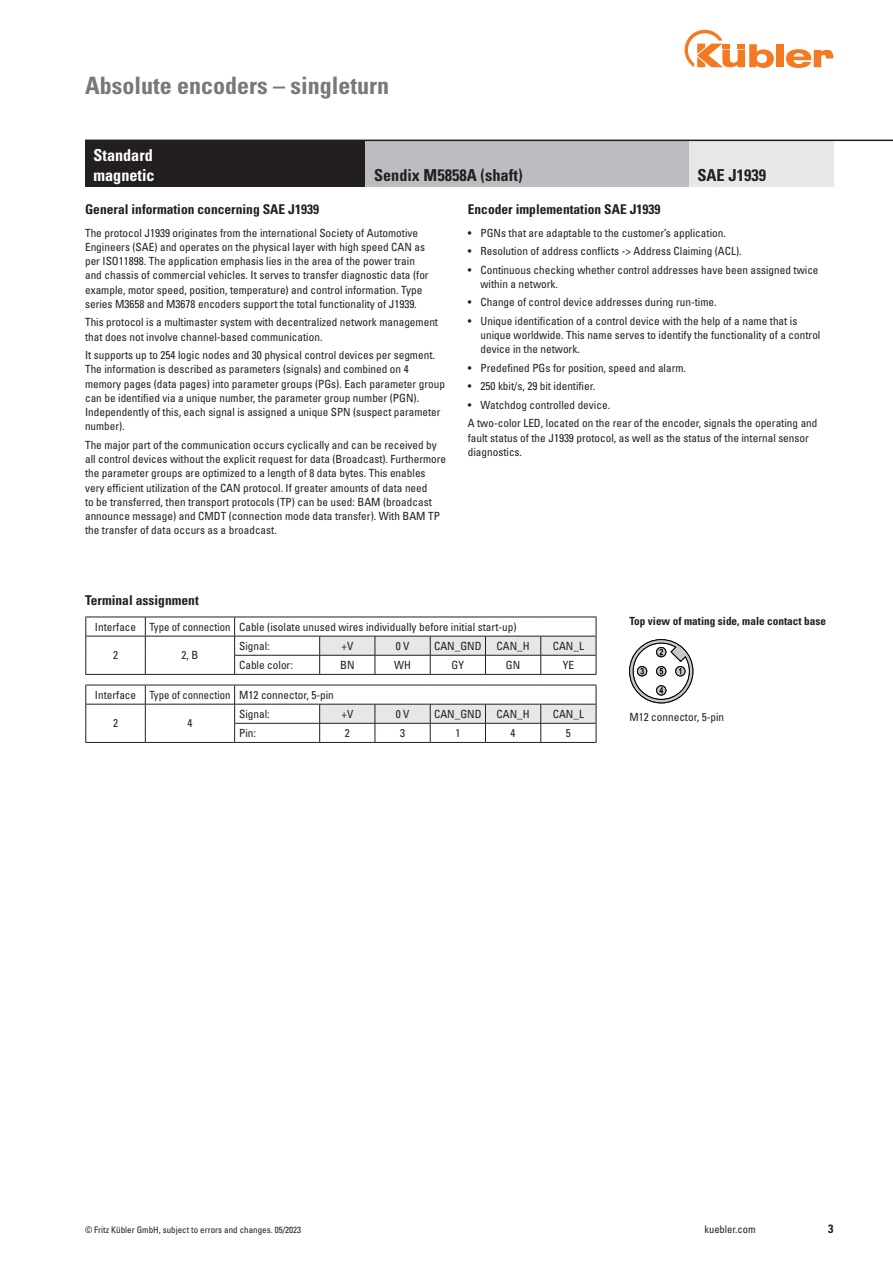
<style>
.page{position:relative;width:893px;height:1263px;background:#fff}
.page>*{position:absolute;margin:0;border:0;box-sizing:border-box;transform-origin:0 0}
.t1{font:700 condensed 24px "Univers LT Std";color:#76787b}
.t2{font:700 condensed 16.5px "Univers LT Std";color:#231f20}
.t3{font:700 condensed 16.5px "Univers LT Std";color:#fff}
.Bestellschlüssel{font:700 condensed 13.5px "Univers LT Std";color:#231f20}
.t4{font:700 condensed 12px "Univers LT Std";color:#231f20}
.Bestellschlüssel-2{font:condensed 11.25px/14.2px "Univers LT Std";color:#231f20}
.Bestellschlüssel-3{font:700 condensed 11.25px "Univers LT Std";color:#231f20}
.Bestellschlüssel-4{font:condensed 11.25px "Univers LT Std";color:#231f20;scale:.95 1}
.t5{font:condensed 10.5px "Univers LT Std";color:#231f20}
.t6{font:condensed 9px "Univers LT Std";color:#231f20}
</style>
<div class="page">
<div style="left:776px;top:44px;width:8px;height:23px;background:#f47921"></div>
<svg style="left:786px;top:49px;width:47px;height:19px"></svg>
<svg style="left:685px;top:30px;width:89px;height:38px"></svg>
<svg style="left:629px;top:639px;width:64px;height:64px"></svg>
<hr style="left:86px;top:636px;width:59px;height:1px;background:#231f20">
<hr style="left:145px;top:636px;width:90px;height:1px;background:#231f20">
<hr style="left:235px;top:636px;width:85px;height:1px;background:#231f20">
<svg style="left:145px;top:618px;width:1px;height:56px"></svg>
<hr style="left:234px;top:655px;width:86px;height:1px;background:#231f20">
<svg style="left:234px;top:618px;width:1px;height:56px"></svg>
<hr style="left:85px;top:617px;width:60px;height:1px;background:#231f20">
<hr style="left:145px;top:617px;width:90px;height:1px;background:#231f20">
<hr style="left:235px;top:617px;width:85px;height:1px;background:#231f20">
<svg style="left:85px;top:617px;width:1px;height:57px"></svg>
<hr style="left:85px;top:674px;width:60px;height:1px;background:#231f20">
<hr style="left:145px;top:674px;width:90px;height:1px;background:#231f20">
<svg style="left:319px;top:617px;width:278px;height:57px"></svg>
<hr style="left:235px;top:674px;width:85px;height:1px;background:#231f20">
<hr style="left:320px;top:674px;width:55px;height:1px;background:#231f20">
<hr style="left:375px;top:674px;width:55px;height:1px;background:#231f20">
<hr style="left:430px;top:674px;width:55px;height:1px;background:#231f20">
<hr style="left:485px;top:674px;width:56px;height:1px;background:#231f20">
<hr style="left:541px;top:674px;width:55px;height:1px;background:#231f20">
<hr style="left:86px;top:704px;width:59px;height:1px;background:#231f20">
<hr style="left:145px;top:704px;width:90px;height:1px;background:#231f20">
<hr style="left:235px;top:704px;width:85px;height:1px;background:#231f20">
<svg style="left:145px;top:686px;width:1px;height:56px"></svg>
<hr style="left:234px;top:723px;width:86px;height:1px;background:#231f20">
<svg style="left:234px;top:686px;width:1px;height:56px"></svg>
<hr style="left:85px;top:685px;width:60px;height:1px;background:#231f20">
<hr style="left:145px;top:685px;width:90px;height:1px;background:#231f20">
<hr style="left:235px;top:685px;width:85px;height:1px;background:#231f20">
<svg style="left:85px;top:685px;width:1px;height:57px"></svg>
<hr style="left:85px;top:742px;width:60px;height:1px;background:#231f20">
<hr style="left:145px;top:742px;width:90px;height:1px;background:#231f20">
<svg style="left:319px;top:685px;width:278px;height:57px"></svg>
<hr style="left:235px;top:742px;width:85px;height:1px;background:#231f20">
<hr style="left:320px;top:742px;width:55px;height:1px;background:#231f20">
<hr style="left:375px;top:742px;width:55px;height:1px;background:#231f20">
<hr style="left:430px;top:742px;width:55px;height:1px;background:#231f20">
<hr style="left:485px;top:742px;width:56px;height:1px;background:#231f20">
<hr style="left:541px;top:742px;width:55px;height:1px;background:#231f20">
<div style="left:689px;top:140px;width:144px;height:47px;background:#e6e7e9"></div>
<div style="left:85px;top:140px;width:281px;height:47px;background:#231f20"></div>
<div style="left:366px;top:140px;width:323px;height:47px;background:#bcbdc0"></div>
<hr style="left:85px;top:140px;width:808px;height:1px;background:#231f20">
<p class="t1" style="left:85px;top:71px;width:305px">Absolute encoders – singleturn</p>
<p class="t3" style="left:94px;top:145px;width:61px">Standard</p>
<p class="t3" style="left:94px;top:165px;width:63px">magnetic</p>
<p class="t2" style="left:374px;top:165px;width:150px">Sendix M5858A (shaft)</p>
<p class="t2" style="left:697px;top:165px;width:70px">SAE J1939</p>
<p class="Bestellschlüssel" style="left:85px;top:201px;width:235px">General information concerning SAE J1939</p>
<p class="Bestellschlüssel-2" style="left:85px;top:225px;width:345px">The protocol J1939 originates from the international Society of Automotive Engineers (SAE) and operates on the physical layer with high speed CAN as per ISO11898. The application emphasis lies in the area of the power train and chassis of commercial vehicles. It serves to transfer diagnostic data (for example, motor speed, position, temperature) and control information. Type series M3658 and M3678 encoders support the total functionality of J1939.</p>
<p class="Bestellschlüssel-2" style="left:85px;top:315px;width:355px">This protocol is a multimaster system with decentralized network management that does not involve channel-based communication.</p>
<p class="Bestellschlüssel-2" style="left:85px;top:348px;width:361px">It supports up to 254 logic nodes and 30 physical control devices per segment.<br>The information is described as parameters (signals) and combined on 4 memory pages (data pages) into parameter groups (PGs). Each parameter group can be identified via a unique number, the parameter group number (PGN).<br>Independently of this, each signal is assigned a unique SPN (suspect parameter number).</p>
<p class="Bestellschlüssel-2" style="left:85px;top:438px;width:363px">The major part of the communication occurs cyclically and can be received by all control devices without the explicit request for data (Broadcast). Furthermore the parameter groups are optimized to a length of 8 data bytes. This enables very efficient utilization of the CAN protocol. If greater amounts of data need<br>to be transferred, then transport protocols (TP) can be used: BAM (broadcast announce message) and CMDT (connection mode data transfer). With BAM TP the transfer of data occurs as a broadcast.</p>
<p class="Bestellschlüssel" style="left:468px;top:201px;width:194px">Encoder implementation SAE J1939</p>
<p class="Bestellschlüssel-2" style="left:468px;top:225px;width:260px">• PGNs that are adaptable to the customer’s application.</p>
<p class="Bestellschlüssel-2" style="left:468px;top:244px;width:275px">• Resolution of address conflicts -&gt; Address Claiming (ACL).</p>
<p class="Bestellschlüssel-2" style="left:480px;top:262px;width:340px;text-indent:-13px">• Continuous checking whether control addresses have been assigned twice within a network.</p>
<p class="Bestellschlüssel-2" style="left:468px;top:295px;width:250px">• Change of control device addresses during run-time.</p>
<p class="Bestellschlüssel-2" style="left:480px;top:314px;width:341px;text-indent:-13px">• Unique identification of a control device with the help of a name that is unique worldwide. This name serves to identify the functionality of a control device in the network.</p>
<p class="Bestellschlüssel-2" style="left:468px;top:361px;width:220px">• Predefined PGs for position, speed and alarm.</p>
<p class="Bestellschlüssel-2" style="left:468px;top:379px;width:129px">• 250 kbit/s, 29 bit identifier.</p>
<p class="Bestellschlüssel-2" style="left:468px;top:398px;width:144px">• Watchdog controlled device.</p>
<p class="Bestellschlüssel-2" style="left:468px;top:416px;width:351px">A two-color LED, located on the rear of the encoder, signals the operating and fault status of the J1939 protocol, as well as the status of the internal sensor diagnostics.</p>
<p class="Bestellschlüssel" style="left:85px;top:592px;width:115px">Terminal assignment</p>
<p class="Bestellschlüssel-2" style="left:95px;top:619px;width:43px">Interface</p>
<p class="Bestellschlüssel-4" style="left:149px;top:619px;width:87px">Type of connection</p>
<p class="Bestellschlüssel-2" style="left:239px;top:619px;width:279px">Cable (isolate unused wires individually before initial start-up)</p>
<p class="Bestellschlüssel-2" style="left:113px;top:648px;width:6px">2</p>
<p class="Bestellschlüssel-2" style="left:182px;top:648px;width:18px">2, B</p>
<p class="Bestellschlüssel-2" style="left:239px;top:638px;width:32px">Signal:</p>
<p class="Bestellschlüssel-2" style="left:341px;top:638px;width:13px">+V</p>
<p class="Bestellschlüssel-2" style="left:396px;top:638px;width:15px">0 V</p>
<p class="Bestellschlüssel-2" style="left:434px;top:638px;width:49px">CAN_GND</p>
<p class="Bestellschlüssel-2" style="left:497px;top:638px;width:35px">CAN_H</p>
<p class="Bestellschlüssel-2" style="left:553px;top:638px;width:33px">CAN_L</p>
<p class="Bestellschlüssel-2" style="left:239px;top:657px;width:55px">Cable color:</p>
<p class="Bestellschlüssel-2" style="left:340px;top:657px;width:16px">BN</p>
<p class="Bestellschlüssel-2" style="left:394px;top:657px;width:18px">WH</p>
<p class="Bestellschlüssel-2" style="left:452px;top:657px;width:14px">GY</p>
<p class="Bestellschlüssel-2" style="left:506px;top:657px;width:16px">GN</p>
<p class="Bestellschlüssel-2" style="left:563px;top:657px;width:13px">YE</p>
<p class="Bestellschlüssel-2" style="left:95px;top:687px;width:43px">Interface</p>
<p class="Bestellschlüssel-4" style="left:149px;top:688px;width:87px">Type of connection</p>
<p class="Bestellschlüssel-2" style="left:239px;top:687px;width:96px">M12 connector, 5-pin</p>
<p class="Bestellschlüssel-2" style="left:113px;top:716px;width:6px">2</p>
<p class="Bestellschlüssel-2" style="left:187px;top:716px;width:6px">4</p>
<p class="Bestellschlüssel-2" style="left:239px;top:706px;width:32px">Signal:</p>
<p class="Bestellschlüssel-2" style="left:341px;top:706px;width:13px">+V</p>
<p class="Bestellschlüssel-2" style="left:396px;top:706px;width:15px">0 V</p>
<p class="Bestellschlüssel-2" style="left:434px;top:706px;width:49px">CAN_GND</p>
<p class="Bestellschlüssel-2" style="left:497px;top:706px;width:35px">CAN_H</p>
<p class="Bestellschlüssel-2" style="left:553px;top:706px;width:33px">CAN_L</p>
<p class="Bestellschlüssel-2" style="left:239px;top:726px;width:18px">Pin:</p>
<p class="Bestellschlüssel-2" style="left:345px;top:726px;width:6px">2</p>
<p class="Bestellschlüssel-2" style="left:400px;top:726px;width:6px">3</p>
<p class="Bestellschlüssel-2" style="left:455px;top:726px;width:6px">1</p>
<p class="Bestellschlüssel-2" style="left:511px;top:726px;width:6px">4</p>
<p class="Bestellschlüssel-2" style="left:566px;top:726px;width:6px">5</p>
<p class="Bestellschlüssel-3" style="left:629px;top:614px;width:198px">Top view of mating side, male contact base</p>
<p class="Bestellschlüssel-2" style="left:629px;top:710px;width:96px">M12 connector, 5-pin</p>
<p class="t6" style="left:85px;top:1224px;width:218px">© Fritz Kübler GmbH, subject to errors and changes. 05/2023</p>
<p class="t5" style="left:704px;top:1223px;width:53px">kuebler.com</p>
<p class="t4" style="left:828px;top:1221px;width:7px">3</p>
</div>
